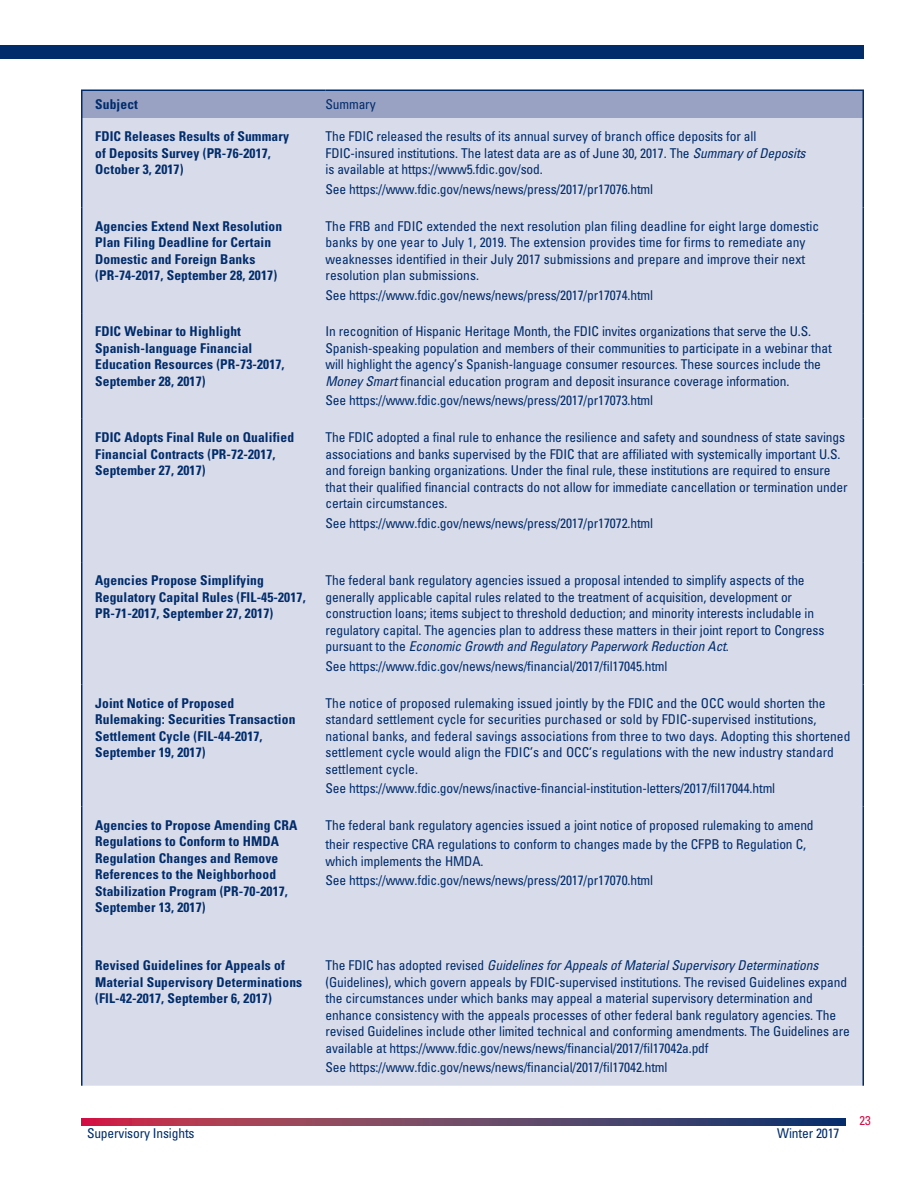
<style>
.page{position:relative;width:918px;height:1188px;background:#fff}
.page>*{position:absolute;margin:0;border:0;box-sizing:border-box;transform-origin:0 0}
.TableText_NoRule{font:condensed 13.5px/16.5px "Univers LT Std";letter-spacing:-.01em;color:#002c6b}
.RoundupTableBold{font:700 condensed 13.5px/16.5px "Univers LT Std";letter-spacing:.01em;color:#002c6b}
.t1{font:condensed 12.75px "Univers LT Std";color:#d20d44}
.s1{font-style:italic}
</style>
<div class="page">
<svg style="left:81px;top:1119px;width:765px;height:6px"></svg>
<div style="left:0;top:45px;width:864px;height:13px;background:#002c6b"></div>
<div style="left:82px;top:118px;width:780px;height:968px;background:#d8dbe9"></div>
<hr style="left:81px;top:89px;width:245px;height:2px;background:#002c6b">
<div style="left:81px;top:90px;width:781px;height:28px;background:#9aa2c4"></div>
<hr style="left:326px;top:89px;width:538px;height:2px;background:#002c6b">
<hr style="left:862px;top:91px;width:2px;height:27px;background:#002c6b">
<hr style="left:81px;top:118px;width:1px;height:89px;background:#002c6b">
<hr style="left:862px;top:118px;width:2px;height:89px;background:#002c6b">
<hr style="left:81px;top:207px;width:1px;height:106px;background:#002c6b">
<hr style="left:862px;top:207px;width:2px;height:106px;background:#002c6b">
<hr style="left:81px;top:313px;width:1px;height:106px;background:#002c6b">
<hr style="left:862px;top:313px;width:2px;height:106px;background:#002c6b">
<hr style="left:81px;top:419px;width:1px;height:143px;background:#002c6b">
<hr style="left:862px;top:419px;width:2px;height:143px;background:#002c6b">
<hr style="left:81px;top:562px;width:1px;height:122px;background:#002c6b">
<hr style="left:862px;top:562px;width:2px;height:122px;background:#002c6b">
<hr style="left:81px;top:684px;width:1px;height:123px;background:#002c6b">
<hr style="left:862px;top:684px;width:2px;height:123px;background:#002c6b">
<hr style="left:81px;top:807px;width:1px;height:140px;background:#002c6b">
<hr style="left:862px;top:807px;width:2px;height:140px;background:#002c6b">
<hr style="left:81px;top:947px;width:1px;height:139px;background:#002c6b">
<hr style="left:862px;top:947px;width:2px;height:139px;background:#002c6b">
<p class="RoundupTableBold" style="left:95px;top:96px;width:44px">Subject</p>
<p class="TableText_NoRule" style="left:326px;top:96px;width:52px">Summary</p>
<p class="RoundupTableBold" style="left:95px;top:128px;width:195px">FDIC Releases Results of Summary of Deposits Survey (PR-76-2017,<br>October 3, 2017)</p>
<p class="TableText_NoRule" style="left:326px;top:128px;width:482px">The FDIC released the results of its annual survey of branch office deposits for all<br>FDIC-insured institutions. The latest data are as of June 30, 2017. The <span class="s1">Summary of Deposits </span>is available at https://www5.fdic.gov/sod.</p>
<p class="TableText_NoRule" style="left:326px;top:181px;width:329px">See https://www.fdic.gov/news/news/press/2017/pr17076.html</p>
<p class="RoundupTableBold" style="left:95px;top:217px;width:189px">Agencies Extend Next Resolution<br>Plan Filing Deadline for Certain<br>Domestic and Foreign Banks (PR-74-2017, September 28, 2017)</p>
<p class="TableText_NoRule" style="left:326px;top:217px;width:495px">The FRB and FDIC extended the next resolution plan filing deadline for eight large domestic banks by one year to July 1, 2019. The extension provides time for firms to remediate any weaknesses identified in their July 2017 submissions and prepare and improve their next resolution plan submissions.</p>
<p class="TableText_NoRule" style="left:326px;top:286px;width:329px">See https://www.fdic.gov/news/news/press/2017/pr17074.html</p>
<p class="RoundupTableBold" style="left:95px;top:323px;width:191px">FDIC Webinar to Highlight<br>Spanish-language Financial<br>Education Resources (PR-73-2017,<br>September 28, 2017)</p>
<p class="TableText_NoRule" style="left:326px;top:323px;width:508px">In recognition of Hispanic Heritage Month, the FDIC invites organizations that serve the U.S.<br>Spanish-speaking population and members of their communities to participate in a webinar that will highlight the agency’s Spanish-language consumer resources. These sources include the <span class="s1">Money Smart</span> financial education program and deposit insurance coverage information.</p>
<p class="TableText_NoRule" style="left:326px;top:392px;width:329px">See https://www.fdic.gov/news/news/press/2017/pr17073.html</p>
<p class="RoundupTableBold" style="left:95px;top:429px;width:200px">FDIC Adopts Final Rule on Qualified<br>Financial Contracts (PR-72-2017,<br>September 27, 2017)</p>
<p class="TableText_NoRule" style="left:326px;top:429px;width:524px">The FDIC adopted a final rule to enhance the resilience and safety and soundness of state savings associations and banks supervised by the FDIC that are affiliated with systemically important U.S. and foreign banking organizations. Under the final rule, these institutions are required to ensure that their qualified financial contracts do not allow for immediate cancellation or termination under certain circumstances.</p>
<p class="TableText_NoRule" style="left:326px;top:514px;width:329px">See https://www.fdic.gov/news/news/press/2017/pr17072.html</p>
<p class="RoundupTableBold" style="left:95px;top:572px;width:212px">Agencies Propose Simplifying<br>Regulatory Capital Rules (FIL-45-2017,<br>PR-71-2017, September 27, 2017)</p>
<p class="TableText_NoRule" style="left:326px;top:572px;width:500px">The federal bank regulatory agencies issued a proposal intended to simplify aspects of the generally applicable capital rules related to the treatment of acquisition, development or construction loans; items subject to threshold deduction; and minority interests includable in regulatory capital. The agencies plan to address these matters in their joint report to Congress pursuant to the <span class="s1">Economic Growth and Regulatory Paperwork Reduction Act</span>.</p>
<p class="TableText_NoRule" style="left:326px;top:658px;width:344px">See https://www.fdic.gov/news/news/financial/2017/fil17045.html</p>
<p class="RoundupTableBold" style="left:95px;top:694px;width:202px">Joint Notice of Proposed<br>Rulemaking: Securities Transaction<br>Settlement Cycle (FIL-44-2017,<br>September 19, 2017)</p>
<p class="TableText_NoRule" style="left:326px;top:694px;width:526px">The notice of proposed rulemaking issued jointly by the FDIC and the OCC would shorten the standard settlement cycle for securities purchased or sold by FDIC-supervised institutions, national banks, and federal savings associations from three to two days. Adopting this shortened settlement cycle would align the FDIC’s and OCC’s regulations with the new industry standard settlement cycle.</p>
<p class="TableText_NoRule" style="left:326px;top:780px;width:451px">See https://www.fdic.gov/news/inactive-financial-institution-letters/2017/fil17044.html</p>
<p class="RoundupTableBold" style="left:95px;top:817px;width:204px">Agencies to Propose Amending CRA<br>Regulations to Conform to HMDA<br>Regulation Changes and Remove<br>References to the Neighborhood<br>Stabilization Program (PR-70-2017,<br>September 13, 2017)</p>
<p class="TableText_NoRule" style="left:326px;top:817px;width:490px">The federal bank regulatory agencies issued a joint notice of proposed rulemaking to amend</p>
<p class="TableText_NoRule" style="left:326px;top:836px;width:482px">their respective CRA regulations to conform to changes made by the CFPB to Regulation C, which implements the HMDA.</p>
<p class="TableText_NoRule" style="left:326px;top:872px;width:329px">See https://www.fdic.gov/news/news/press/2017/pr17070.html</p>
<p class="RoundupTableBold" style="left:95px;top:957px;width:209px">Revised Guidelines for Appeals of<br>Material Supervisory Determinations (FIL-42-2017, September 6, 2017)</p>
<p class="TableText_NoRule" style="left:326px;top:957px;width:526px">The FDIC has adopted revised <span class="s1">Guidelines for Appeals of Material Supervisory Determinations </span>(Guidelines), which govern appeals by FDIC-supervised institutions. The revised Guidelines expand the circumstances under which banks may appeal a material supervisory determination and enhance consistency with the appeals processes of other federal bank regulatory agencies. The revised Guidelines include other limited technical and conforming amendments. The Guidelines are available at https://www.fdic.gov/news/news/financial/2017/fil17042a.pdf</p>
<p class="TableText_NoRule" style="left:326px;top:1059px;width:344px">See https://www.fdic.gov/news/news/financial/2017/fil17042.html</p>
<p class="TableText_NoRule" style="left:87px;top:1125px;width:109px">Supervisory Insights</p>
<p class="TableText_NoRule" style="left:777px;top:1125px;width:64px">Winter 2017</p>
<p class="t1" style="left:860px;top:1112px;width:13px">23</p>
</div>
